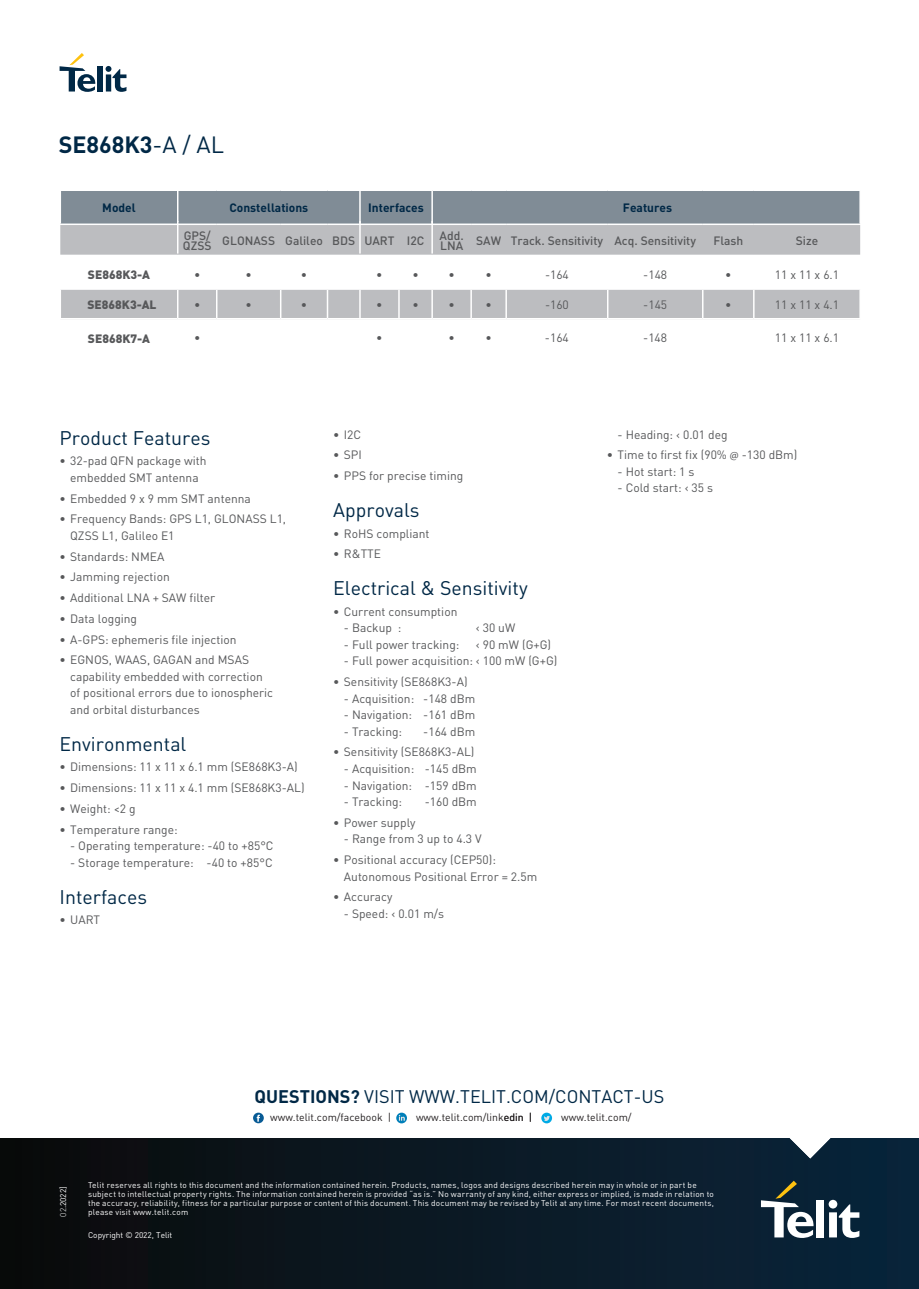
<style>
.page{position:relative;width:919px;height:1289px;background:#fff}
.page>*{position:absolute;margin:0;border:0;box-sizing:border-box;transform-origin:0 0}
.t1{font:700 23.25px "DIN";color:#002846}
.t2{font:19.5px "DIN";color:#002846}
.t3{font:18px "DIN";color:#002846}
.t4{font:12px/16.5px "DIN";color:#57585a}
.t5{font:500 12px "DIN";color:#57585a}
.t6{font:700 12px "DIN";color:#002846}
.t7{font:900 12px "DIN";color:#57585a}
.t8{font:10.5px "DIN";color:#231f20}
.t9{font:8.25px/9px "DIN";letter-spacing:.025em;color:#fff}
.t10{font:8.25px "DIN";color:#fff}
.s1{font-weight:400}
.s2{font-family:"Myriad Pro"}
.s3{font-weight:700}
.s4{font-weight:300}
</style>
<div class="page">
<svg style="left:60px;top:53px;width:35px;height:39px"></svg>
<div style="left:97px;top:66px;width:6px;height:25px;background:#002846"></div>
<svg style="left:105px;top:66px;width:21px;height:26px"></svg>
<svg style="left:0;top:1138px;width:918px;height:150px;background:#0b1823"></svg>
<svg style="left:760px;top:1180px;width:53px;height:57px"></svg>
<div style="left:816px;top:1200px;width:8px;height:37px;background:#fff"></div>
<svg style="left:828px;top:1199px;width:31px;height:38px"></svg>
<svg style="left:253px;top:1112px;width:11px;height:11px"></svg>
<svg style="left:257px;top:1114px;width:3px;height:7px"></svg>
<svg style="left:396px;top:1112px;width:11px;height:11px"></svg>
<svg style="left:399px;top:1114px;width:6px;height:6px"></svg>
<svg style="left:541px;top:1112px;width:11px;height:11px"></svg>
<svg style="left:543px;top:1115px;width:7px;height:5px"></svg>
<svg style="left:60px;top:191px;width:800px;height:64px;background:#9da4aa"></svg>
<hr style="left:60px;top:191px;width:1px;height:32px;background:#fff">
<hr style="left:177px;top:189px;width:1px;height:33px;background:#fff">
<hr style="left:359px;top:191px;width:2px;height:32px;background:#fff">
<hr style="left:431px;top:191px;width:2px;height:32px;background:#fff">
<hr style="left:859px;top:191px;width:1px;height:32px;background:#fff">
<hr style="left:60px;top:223px;width:118px;height:2px;background:#fff">
<hr style="left:178px;top:223px;width:39px;height:2px;background:#fff">
<hr style="left:217px;top:223px;width:64px;height:2px;background:#fff">
<hr style="left:281px;top:223px;width:46px;height:2px;background:#fff">
<hr style="left:327px;top:223px;width:33px;height:2px;background:#fff">
<hr style="left:360px;top:223px;width:39px;height:2px;background:#fff">
<hr style="left:399px;top:223px;width:33px;height:2px;background:#fff">
<hr style="left:432px;top:223px;width:39px;height:2px;background:#fff">
<hr style="left:471px;top:223px;width:35px;height:2px;background:#fff">
<hr style="left:506px;top:223px;width:101px;height:2px;background:#fff">
<hr style="left:607px;top:223px;width:95px;height:2px;background:#fff">
<hr style="left:702px;top:223px;width:51px;height:2px;background:#fff">
<hr style="left:753px;top:223px;width:107px;height:2px;background:#fff">
<svg style="left:61px;top:289px;width:799px;height:30px;background:#c1c2c5"></svg>
<hr style="left:177px;top:221px;width:1px;height:32px;background:#fff">
<hr style="left:359px;top:221px;width:2px;height:32px;background:#fff">
<hr style="left:431px;top:221px;width:2px;height:32px;background:#fff">
<h1 class="t1" style="left:59px;top:132px;width:167px">SE868K3<span class="s1">-A / AL</span></h1>
<p class="t6" style="left:102px;top:201px;width:35px">Model</p>
<p class="t6" style="left:229px;top:201px;width:80px">Constellations</p>
<p class="t6" style="left:368px;top:201px;width:57px">Interfaces</p>
<p class="t6" style="left:623px;top:201px;width:51px">Features</p>
<p class="t5" style="left:183px;top:240px;width:30px">QZSS</p>
<p class="t5" style="left:184px;top:235px;width:242px">GPS/ GLONASS Galileo BDS UART I2C</p>
<p class="t5" style="left:439px;top:235px;width:258px">Add. SAW Track. Sensitivity Acq. Sensitivity</p>
<p class="t5" style="left:713px;top:235px;width:31px">Flash</p>
<p class="t5" style="left:795px;top:235px;width:24px">Size</p>
<p class="t5" style="left:440px;top:240px;width:25px">LNA</p>
<p class="t7" style="left:88px;top:268px;width:64px">SE868K3-A</p>
<p class="t4" style="left:194px;top:266px;width:8px">•</p>
<p class="t4" style="left:245px;top:266px;width:8px">•</p>
<p class="t4" style="left:301px;top:266px;width:8px">•</p>
<p class="t4" style="left:376px;top:266px;width:8px">•</p>
<p class="t4" style="left:412px;top:266px;width:8px">•</p>
<p class="t4" style="left:448px;top:266px;width:8px">•</p>
<p class="t4" style="left:485px;top:266px;width:8px">•</p>
<p class="t4" style="left:545px;top:266px;width:25px">-164</p>
<p class="t4" style="left:643px;top:266px;width:25px">-148</p>
<p class="t4" style="left:725px;top:266px;width:8px">•</p>
<p class="t4" style="left:774px;top:266px;width:66px">11 x 11 x 6.1</p>
<p class="t7" style="left:87px;top:297px;width:71px">SE868K3-AL</p>
<p class="t4" style="left:194px;top:296px;width:8px">•</p>
<p class="t4" style="left:245px;top:296px;width:8px">•</p>
<p class="t4" style="left:301px;top:296px;width:8px">•</p>
<p class="t4" style="left:376px;top:296px;width:8px">•</p>
<p class="t4" style="left:412px;top:296px;width:8px">•</p>
<p class="t4" style="left:448px;top:296px;width:8px">•</p>
<p class="t4" style="left:485px;top:296px;width:8px">•</p>
<p class="t4" style="left:545px;top:296px;width:25px">-160</p>
<p class="t4" style="left:643px;top:296px;width:25px">-145</p>
<p class="t4" style="left:725px;top:296px;width:8px">•</p>
<p class="t4" style="left:774px;top:296px;width:66px">11 x 11 x 4.1</p>
<p class="t7" style="left:88px;top:331px;width:64px">SE868K7-A</p>
<p class="t4" style="left:194px;top:330px;width:8px">•</p>
<p class="t4" style="left:376px;top:330px;width:8px">•</p>
<p class="t4" style="left:448px;top:330px;width:8px">•</p>
<p class="t4" style="left:485px;top:330px;width:8px">•</p>
<p class="t4" style="left:545px;top:330px;width:25px">-164</p>
<p class="t4" style="left:643px;top:330px;width:25px">-148</p>
<p class="t4" style="left:774px;top:330px;width:66px">11 x 11 x 6.1</p>
<h2 class="t2" style="left:60px;top:425px;width:152px">Product Features</h2>
<p class="t4" style="left:60px;top:452px;width:148px;text-align:center">• 32-pad QFN package with embedded SMT antenna</p>
<p class="t4" style="left:60px;top:490px;width:193px">• Embedded 9 x 9 mm SMT antenna</p>
<p class="t4" style="left:70px;top:510px;width:217px;text-indent:-11px">• Frequency Bands: GPS L1, GLONASS L1,<br>QZSS L1, Galileo E1</p>
<p class="t4" style="left:60px;top:548px;width:106px">• Standards: NMEA</p>
<p class="t4" style="left:60px;top:568px;width:112px">• Jamming rejection</p>
<p class="t4" style="left:60px;top:589px;width:157px">• Additional LNA + SAW filter</p>
<p class="t4" style="left:60px;top:610px;width:79px">• Data logging</p>
<p class="t4" style="left:60px;top:631px;width:178px">• A-GPS: ephemeris file injection</p>
<p class="t4" style="left:70px;top:651px;width:204px;text-indent:-11px">• EGNOS, WAAS, GAGAN and MSAS capability embedded with correction of positional errors due to ionospheric and orbital disturbances</p>
<h2 class="t2" style="left:60px;top:731px;width:128px">Environmental</h2>
<p class="t4" style="left:60px;top:758px;width:240px">• Dimensions: 11 x 11 x 6.1 mm (SE868K3-A)</p>
<p class="t4" style="left:60px;top:779px;width:246px">• Dimensions: 11 x 11 x 4.1 mm (SE868K3-AL)</p>
<p class="t4" style="left:60px;top:800px;width:78px">• Weight: &lt;2 g</p>
<p class="t4" style="left:60px;top:821px;width:120px">• Temperature range:</p>
<p class="t4" style="left:70px;top:837px;width:205px">- Operating temperature: -40 to +85°C</p>
<p class="t4" style="left:70px;top:854px;width:204px">- Storage temperature: -40 to +85°C</p>
<h2 class="t2" style="left:60px;top:884px;width:89px">Interfaces</h2>
<p class="t4" style="left:60px;top:911px;width:42px">• UART</p>
<p class="t4" style="left:333px;top:426px;width:29px">• I2C</p>
<p class="t4" style="left:333px;top:446px;width:30px">• SPI</p>
<p class="t4" style="left:333px;top:467px;width:131px">• PPS for precise timing</p>
<h2 class="t2" style="left:333px;top:497px;width:88px">Approvals</h2>
<p class="t4" style="left:333px;top:525px;width:98px">• RoHS compliant</p>
<p class="t4" style="left:333px;top:545px;width:49px">• R&amp;TTE</p>
<h2 class="t2" style="left:333px;top:576px;width:196px">Electrical &amp; Sensitivity</h2>
<p class="t4" style="left:333px;top:603px;width:126px">• Current consumption</p>
<p class="t4" style="left:344px;top:619px;width:59px">- Backup :</p>
<p class="t4" style="left:476px;top:619px;width:41px">‹ 30 uW</p>
<p class="t4" style="left:344px;top:636px;width:117px">- Full power tracking:</p>
<p class="t4" style="left:476px;top:636px;width:77px">‹ 90 mW (G+G)</p>
<p class="t4" style="left:344px;top:652px;width:215px">- Full power acquisition: ‹ 100 mW (G+G)</p>
<p class="t4" style="left:333px;top:673px;width:136px">• Sensitivity (SE868K3-A)</p>
<p class="t4" style="left:344px;top:690px;width:133px">- Acquisition: -148 dBm</p>
<p class="t4" style="left:344px;top:706px;width:133px">- Navigation: -161 dBm</p>
<p class="t4" style="left:344px;top:723px;width:60px">- Tracking:</p>
<p class="t4" style="left:423px;top:723px;width:53px">-164 dBm</p>
<p class="t4" style="left:333px;top:743px;width:143px">• Sensitivity (SE868K3-AL)</p>
<p class="t4" style="left:344px;top:760px;width:134px">- Acquisition: -145 dBm</p>
<p class="t4" style="left:344px;top:776px;width:134px">- Navigation: -159 dBm</p>
<p class="t4" style="left:344px;top:793px;width:60px">- Tracking:</p>
<p class="t4" style="left:425px;top:793px;width:53px">-160 dBm</p>
<p class="t4" style="left:333px;top:814px;width:84px">• Power supply</p>
<p class="t4" style="left:344px;top:830px;width:139px">- Range from 3 up to 4.3 V</p>
<p class="t4" style="left:344px;top:851px;width:195px;text-indent:-11px">• Positional accuracy (CEP50):<br>Autonomous Positional Error = 2.5m</p>
<p class="t4" style="left:333px;top:888px;width:61px">• Accuracy</p>
<p class="t4" style="left:344px;top:905px;width:102px">- Speed: ‹ 0.01 m/s</p>
<p class="t4" style="left:617px;top:426px;width:111px">- Heading: ‹ 0.01 deg</p>
<p class="t4" style="left:607px;top:446px;width:192px">• Time to first fix (90% <span class="s2">@</span> -130 dBm)</p>
<p class="t4" style="left:617px;top:463px;width:78px">- Hot start: 1 s</p>
<p class="t4" style="left:617px;top:479px;width:97px">- Cold start: ‹ 35 s</p>
<h3 class="t3" style="left:254px;top:1085px;width:411px"><span class="s3">QUESTIONS?</span> VISIT WWW.TELIT.COM/CONTACT-US</h3>
<p class="t8" style="left:270px;top:1110px;width:123px">www.telit.com/facebook |</p>
<p class="t8" style="left:416px;top:1110px;width:118px">www.telit.com/linkedin |</p>
<p class="t8" style="left:561px;top:1110px;width:72px">www.telit.com/</p>
<p class="t9" style="left:58px;top:1216px;width:32px;rotate:-90deg"><span class="s4">02</span>.2022]</p>
<p class="t9" style="left:88px;top:1180px;width:627px">Telit reserves all rights to this document and the information contained herein. Products, names, logos and designs described herein may in whole or in part be subject to intellectual property rights. The information contained herein is provided “as is.” No warranty of any kind, either express or implied, is made in relation to the accuracy, reliability, fitness for a particular purpose or content of this document. This document may be revised by Telit at any time. For most recent documents, please visit www.telit.com</p>
<p class="t10" style="left:88px;top:1229px;width:86px">Copyright © 2022, Telit</p>
</div>
